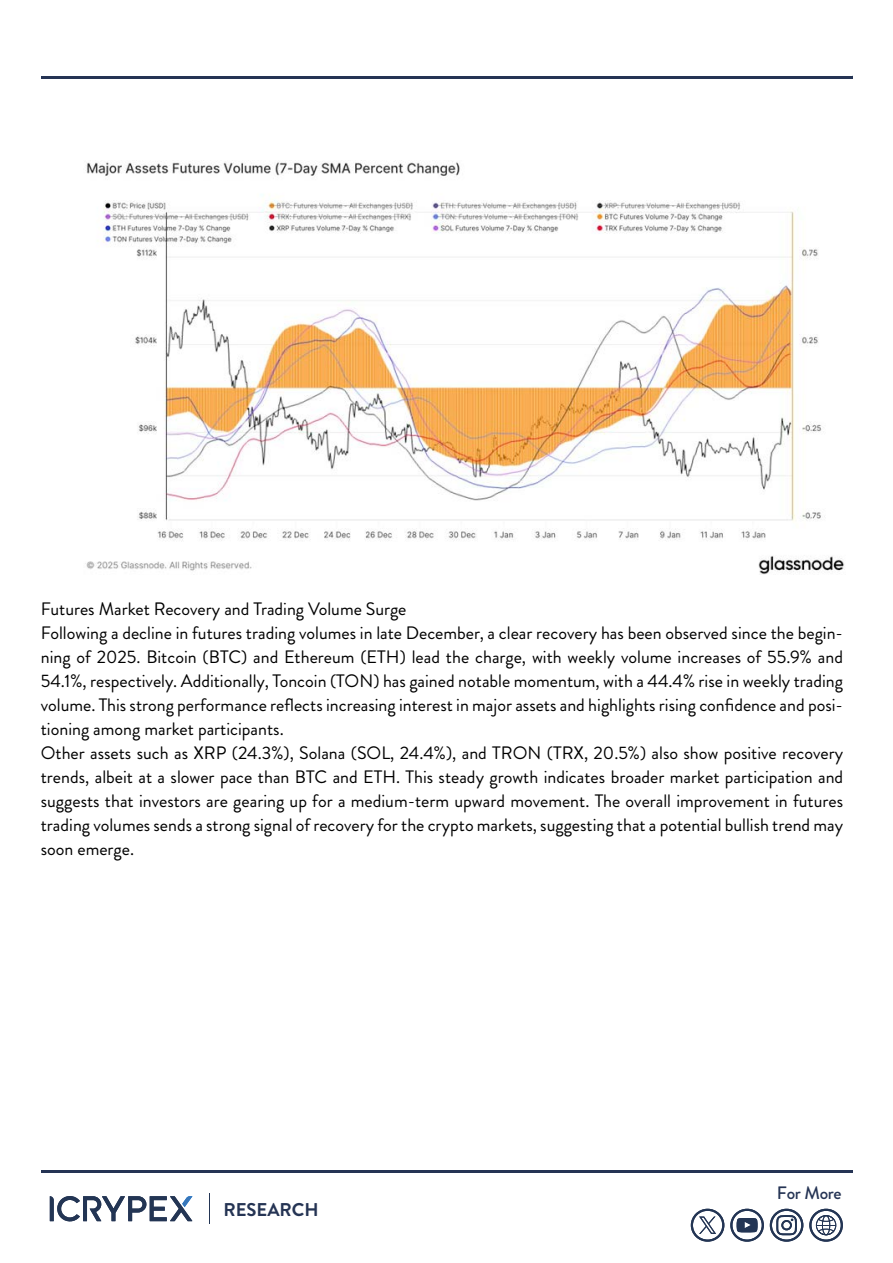
<style>
.page{position:relative;width:893px;height:1263px;background:#fff}
.page>*{position:absolute;margin:0;border:0;box-sizing:border-box;transform-origin:0 0}
.t1{font:700 18.45px "Brandon Grotesque";color:#253454}
.t2{font:18px/24px "Brandon Grotesque";color:#000}
.t3{font:500 18px "Brandon Grotesque";letter-spacing:-.015em;color:#253454}
</style>
<div class="page">
<hr style="left:41px;top:1170px;width:811px;height:2px;background:#253454">
<hr style="left:41px;top:76px;width:811px;height:2px;background:#253454">
<svg style="left:50px;top:1196px;width:142px;height:26px"></svg>
<hr style="left:209px;top:1193px;width:1px;height:31px;background:#233554">
<svg style="left:809px;top:1209px;width:34px;height:33px"></svg>
<svg style="left:770px;top:1209px;width:33px;height:33px"></svg>
<svg style="left:730px;top:1209px;width:34px;height:33px"></svg>
<svg style="left:691px;top:1209px;width:33px;height:33px"></svg>
<img style="left:85px;top:160px;width:760px;height:415px">
<p class="t2" style="left:41px;top:597px;width:804px">Futures Market Recovery and Trading Volume Surge<br>Following a decline in futures trading volumes in late December, a clear recovery has been observed since the begin&shy;ning of 2025. Bitcoin (BTC) and Ethereum (ETH) lead the charge, with weekly volume increases of 55.9% and 54.1%, respectively. Additionally, Toncoin (TON) has gained notable momentum, with a 44.4% rise in weekly trading volume. This strong performance reflects increasing interest in major assets and highlights rising confidence and posi&shy;tioning among market participants.<br>Other assets such as XRP (24.3%), Solana (SOL, 24.4%), and TRON (TRX, 20.5%) also show positive recovery trends, albeit at a slower pace than BTC and ETH. This steady growth indicates broader market participation and suggests that investors are gearing up for a medium-term upward movement. The overall improvement in futures trading volumes sends a strong signal of recovery for the crypto markets, suggesting that a potential bullish trend may soon emerge.</p>
<p class="t1" style="left:223px;top:1197px;width:97px">RESEARCH</p>
<p class="t3" style="left:777px;top:1181px;width:66px">For More</p>
</div>
